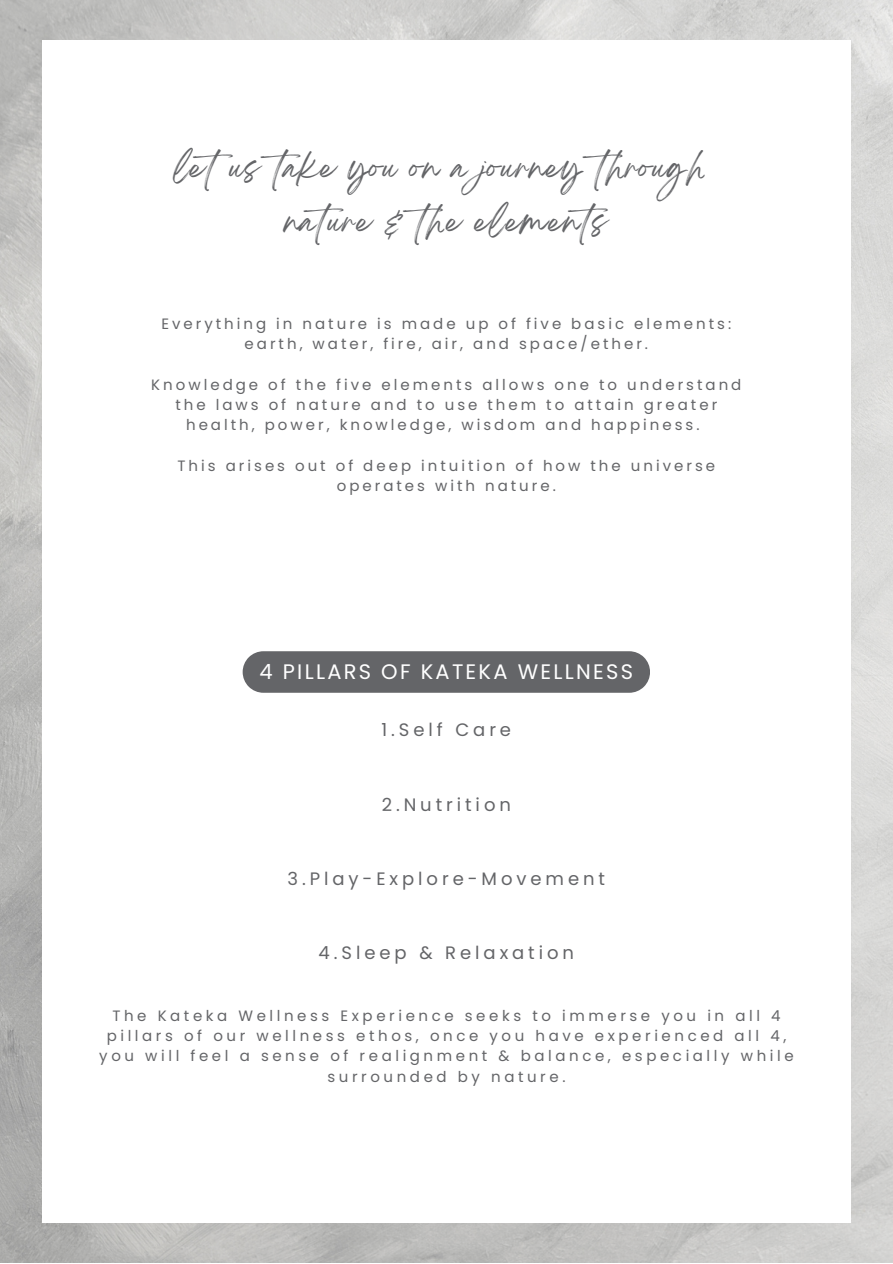
<style>
.page{position:relative;width:893px;height:1264px;background:#fff}
.page>*{position:absolute;margin:0;border:0;box-sizing:border-box;transform-origin:0 0}
.t1{font:28.35px "Breathing";letter-spacing:.04em;color:#646568}
.t2{font:21px "Poppins";letter-spacing:.11em;color:#fff}
.t3{font:18px "Poppins";letter-spacing:.22em;color:#646568}
.t4{font:15px/20.2px "Poppins";letter-spacing:.2em;color:#646568;text-align:center}
.t5{font:15px/20.2px "Poppins";letter-spacing:.24em;color:#646568;text-align:center}
</style>
<div class="page">
<img style="left:0;top:0;width:892px;height:1262px">
<div style="left:42px;top:40px;width:808px;height:1182px;background:#fff"></div>
<div style="left:243px;top:651px;width:407px;height:41px;background:#646568"></div>
<p class="t1" style="left:175px;top:159px;width:532px">letus take you on a journey through</p>
<p class="t1" style="left:285px;top:212px;width:337px">nature &amp; the elements</p>
<p class="t4" style="left:161px;top:314px;width:571px">Everything in nature is made up of five basic elements: earth, water, fire, air, and space/ether.</p>
<p class="t4" style="left:151px;top:374px;width:591px">Knowledge of the five elements allows one to understand the laws of nature and to use them to attain greater health, power, knowledge, wisdom and happiness.</p>
<p class="t4" style="left:177px;top:455px;width:539px">This arises out of deep intuition of how the universe operates with nature.</p>
<p class="t2" style="left:259px;top:656px;width:375px">4 PILLARS OF KATEKA WELLNESS</p>
<p class="t3" style="left:381px;top:717px;width:131px">1.Self Care</p>
<p class="t3" style="left:381px;top:791px;width:131px">2.Nutrition</p>
<p class="t3" style="left:287px;top:866px;width:319px">3.Play-Explore-Movement</p>
<p class="t3" style="left:318px;top:940px;width:257px">4.Sleep &amp; Relaxation</p>
<p class="t5" style="left:99px;top:1005px;width:695px">The Kateka Wellness Experience seeks to immerse you in all 4 pillars of our wellness ethos, once you have experienced all 4, you will feel a sense of realignment &amp; balance, especially while surrounded by nature.</p>
</div>
